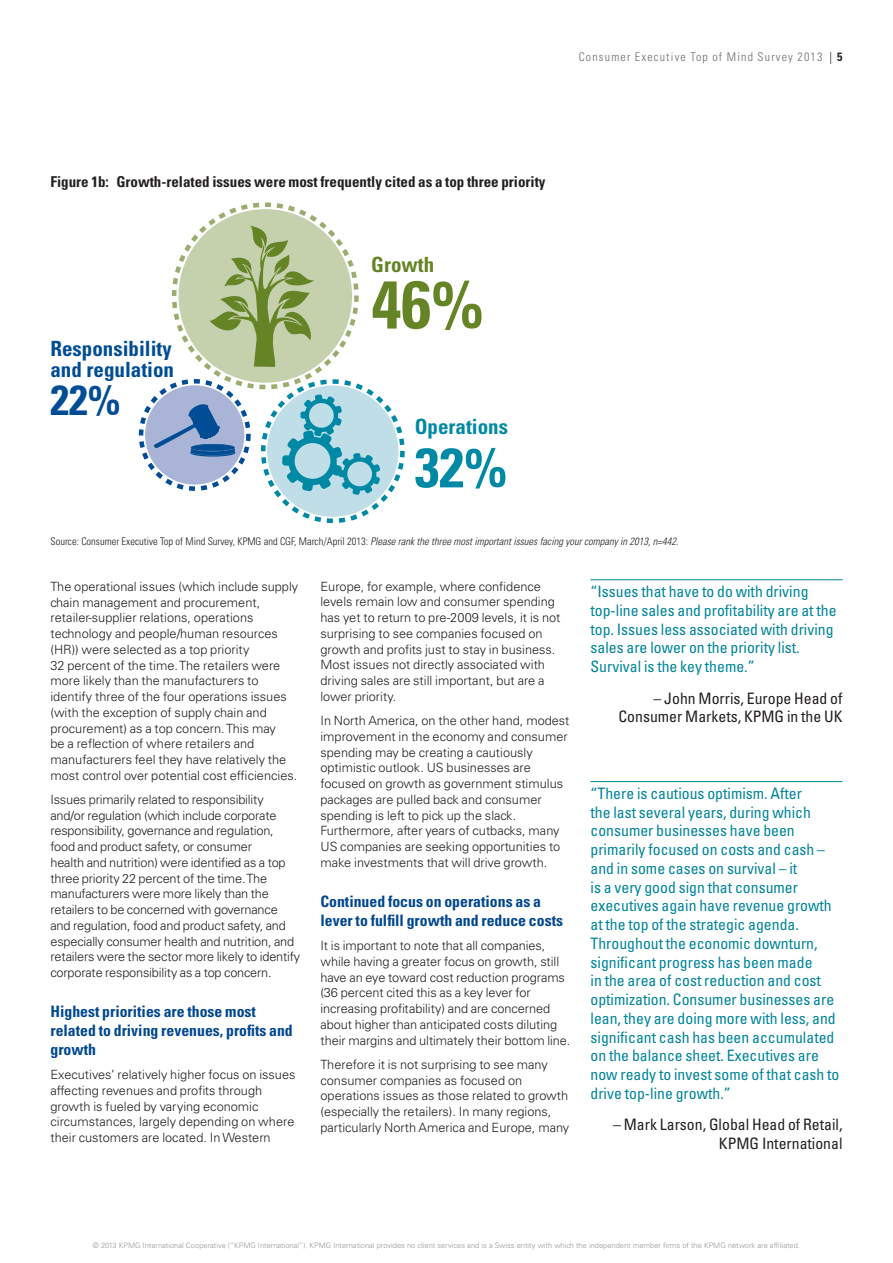
<style>
.page{position:relative;width:893px;height:1263px;background:#fff}
.page>*{position:absolute;margin:0;border:0;box-sizing:border-box;transform-origin:0 0}
.t1{font:700 condensed 67.5px "Univers LT Std";color:#648426}
.t2{font:700 condensed 55.5px "Univers LT Std";color:#0089a5}
.t3{font:700 condensed 42px "Univers LT Std";color:#014d95}
.t4{font:700 condensed 21px/21px "Univers LT Std";color:#014d95}
.t5{font:700 condensed 21px "Univers LT Std";color:#0089a5}
.t6{font:700 condensed 21px "Univers LT Std";color:#648426}
.t7{font:condensed 15.75px/18.8px "Univers LT Std";color:#00849a}
.t8{font:700 condensed 15.75px/18.8px "Univers LT Std";color:#014790}
.t9{font:condensed 15.75px/18.8px "Univers LT Std";color:#231f20;text-align:right}
.t10{font:700 condensed 15px "Univers LT Std";color:#231f20}
.t11{font:300 12.75px/15.8px "Univers LT Std";color:#231f20}
.t12{font:300 condensed 12px "Univers LT Std";letter-spacing:.1em;color:#6c6d70}
.t13{font:300 condensed 10.5px "Univers LT Std";color:#231f20}
.t14{font:300 7.5px "Univers LT Std";color:#939598}
.s1{color:#231f20}
.s2{font-weight:700;color:#231f20}
.s3{font-style:italic}
</style>
<div class="page">
<hr style="left:590px;top:579px;width:252px;height:1px;background:#00849a">
<hr style="left:590px;top:781px;width:252px;height:1px;background:#00849a">
<svg style="left:139px;top:203px;width:266px;height:320px"></svg>
<p class="t12" style="left:579px;top:50px;width:265px">Consumer Executive Top of Mind Survey 2013 <span class="s1">|</span> <span class="s2">5</span></p>
<p class="t10" style="left:50px;top:173px;width:497px">Figure 1b: Growth-related issues were most frequently cited as a top three priority</p>
<h3 class="t6" style="left:371px;top:252px;width:65px">Growth</h3>
<h3 class="t4" style="left:50px;top:338px;width:125px">Responsibility and regulation</h3>
<h3 class="t3" style="left:50px;top:375px;width:71px">22%</h3>
<h1 class="t1" style="left:371px;top:263px;width:114px">46%</h1>
<h3 class="t5" style="left:415px;top:414px;width:95px">Operations</h3>
<h2 class="t2" style="left:415px;top:434px;width:94px">32%</h2>
<p class="t13" style="left:50px;top:535px;width:629px">Source: Consumer Executive Top of Mind Survey, KPMG and CGF, March/April 2013: <span class="s3">Please rank the three most important issues facing your company in 2013, n=442.</span></p>
<p class="t11" style="left:50px;top:578px;width:249px">The operational issues (which include supply chain management and procurement, retailer-supplier relations, operations technology and people/human resources (HR)) were selected as a top priority<br>32 percent of the time. The retailers were more likely than the manufacturers to identify three of the four operations issues (with the exception of supply chain and procurement) as a top concern. This may<br>be a reflection of where retailers and manufacturers feel they have relatively the most control over potential cost efficiencies.</p>
<p class="t11" style="left:50px;top:792px;width:251px">Issues primarily related to responsibility and/or regulation (which include corporate responsibility, governance and regulation, food and product safety, or consumer<br>health and nutrition) were identified as a top three priority 22 percent of the time. The manufacturers were more likely than the retailers to be concerned with governance and regulation, food and product safety, and especially consumer health and nutrition, and retailers were the sector more likely to identify corporate responsibility as a top concern.</p>
<p class="t8" style="left:50px;top:1002px;width:244px">Highest priorities are those most related to driving revenues, profits and growth</p>
<p class="t11" style="left:50px;top:1067px;width:247px">Executives’ relatively higher focus on issues affecting revenues and profits through growth is fueled by varying economic circumstances, largely depending on where their customers are located. In Western</p>
<p class="t11" style="left:320px;top:578px;width:242px">Europe, for example, where confidence levels remain low and consumer spending has yet to return to pre-2009 levels, it is not surprising to see companies focused on growth and profits just to stay in business.<br>Most issues not directly associated with driving sales are still important, but are a lower priority.</p>
<p class="t11" style="left:320px;top:713px;width:251px">In North America, on the other hand, modest improvement in the economy and consumer spending may be creating a cautiously optimistic outlook. US businesses are focused on growth as government stimulus packages are pulled back and consumer spending is left to pick up the slack.<br>Furthermore, after years of cutbacks, many US companies are seeking opportunities to make investments that will drive growth.</p>
<p class="t8" style="left:320px;top:892px;width:244px">Continued focus on operations as a lever to fulfill growth and reduce costs</p>
<p class="t11" style="left:320px;top:938px;width:252px">It is important to note that all companies, while having a greater focus on growth, still have an eye toward cost reduction programs (36 percent cited this as a key lever for increasing profitability) and are concerned about higher than anticipated costs diluting their margins and ultimately their bottom line.</p>
<p class="t11" style="left:320px;top:1056px;width:250px">Therefore it is not surprising to see many consumer companies as focused on operations issues as those related to growth (especially the retailers). In many regions, particularly North America and Europe, many</p>
<p class="t7" style="left:590px;top:582px;width:248px">“Issues that have to do with driving top-line sales and profitability are at the top. Issues less associated with driving sales are lower on the priority list.<br>Survival is the key theme.”</p>
<p class="t9" style="left:619px;top:688px;width:225px">– John Morris, Europe Head of<br>Consumer Markets, KPMG in the UK</p>
<p class="t7" style="left:590px;top:784px;width:250px">“There is cautious optimism. After<br>the last several years, during which consumer businesses have been primarily focused on costs and cash – and in some cases on survival – it<br>is a very good sign that consumer executives again have revenue growth at the top of the strategic agenda.<br>Throughout the economic downturn, significant progress has been made<br>in the area of cost reduction and cost optimization. Consumer businesses are lean, they are doing more with less, and significant cash has been accumulated on the balance sheet. Executives are now ready to invest some of that cash to drive top-line growth.”</p>
<p class="t9" style="left:613px;top:1115px;width:231px">– Mark Larson, Global Head of Retail,<br>KPMG International</p>
<p class="t14" style="left:93px;top:1240px;width:708px">© 2013 KPMG International Cooperative (“KPMG International”). KPMG International provides no client services and is a Swiss entity with which the independent member firms of the KPMG network are affiliated.</p>
</div>
